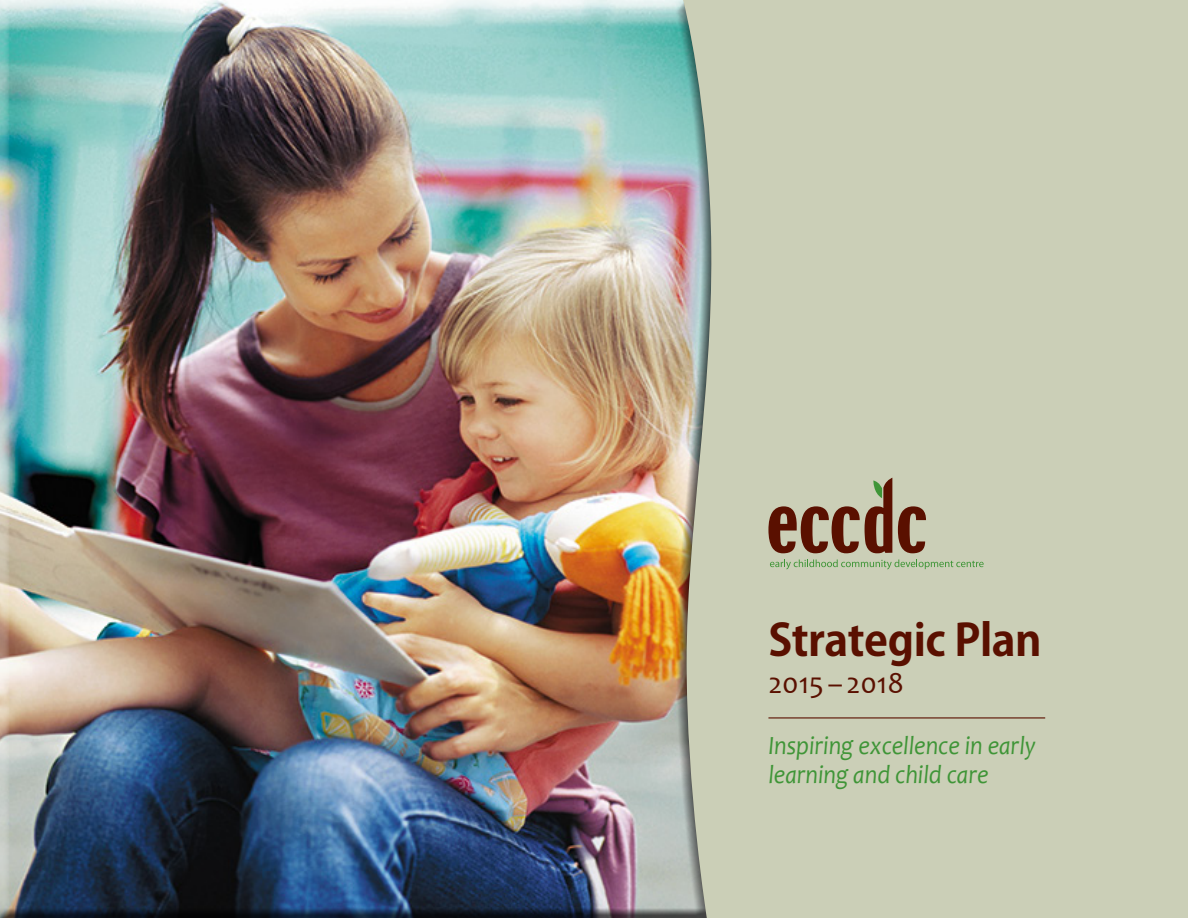
<style>
.page{position:relative;width:1188px;height:918px;background:#fff}
.page>*{position:absolute;margin:0;border:0;box-sizing:border-box;transform-origin:0 0}
.t1{font:700 43.5px "Koz Go Pro";letter-spacing:-.01em;color:#5a1000}
.t2{font:30px "Candara";color:#5a1000}
.t3{font:italic 26.4px/28.8px "Candara";color:#3f9537;scale:.91 1}
</style>
<div class="page">
<div style="left:612px;top:0;width:576px;height:918px;background:#cbcfb7"></div>
<div style="left:0;top:0;width:713px;height:918px;background:#231f20;opacity:.75"></div>
<svg style="left:898px;top:506px;width:28px;height:47px"></svg>
<svg style="left:768px;top:478px;width:124px;height:75px"></svg>
<svg style="left:770px;top:560px;width:214px;height:9px"></svg>
<hr style="left:768px;top:717px;width:277px;height:1px;background:#5a1000">
<p class="t1" style="left:768px;top:612px;width:275px">Strategic Plan</p>
<p class="t2" style="left:768px;top:664px;width:137px">2015 – 2018</p>
<p class="t3" style="left:768px;top:731px;width:295px">Inspiring excellence in early learning and child care</p>
</div>
